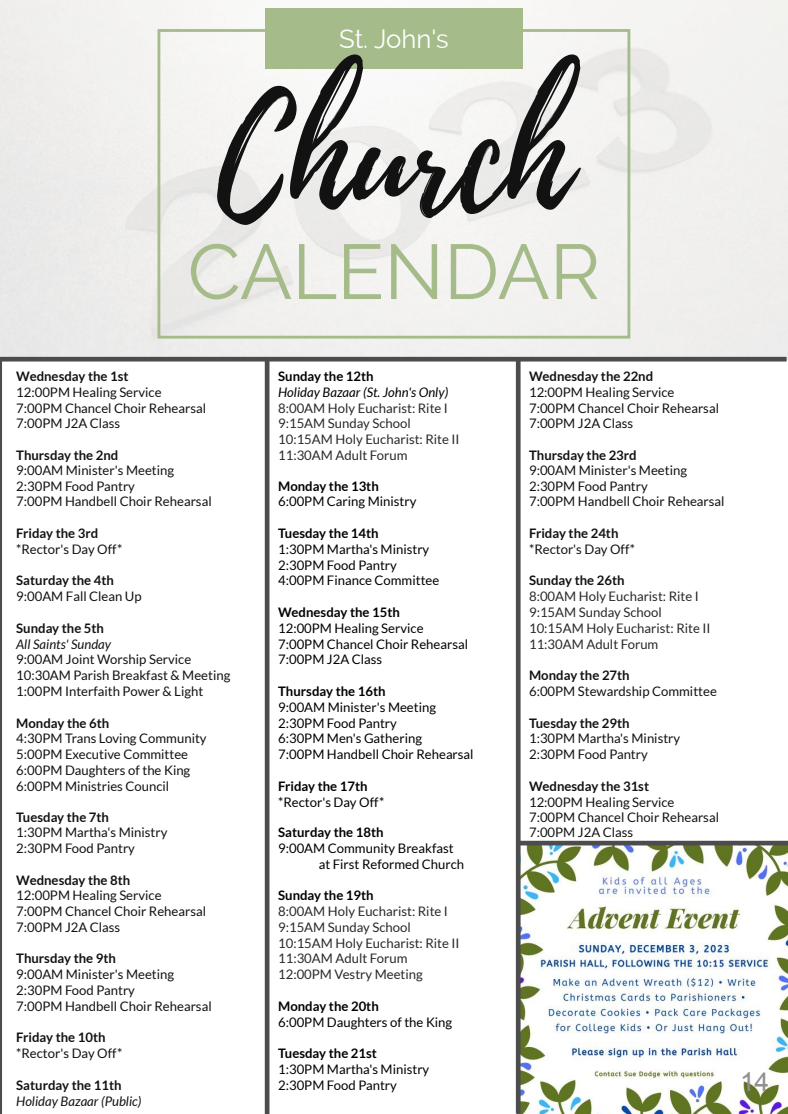
<style>
.page{position:relative;width:788px;height:1114px;background:#fff}
.page>*{position:absolute;margin:0;border:0;box-sizing:border-box;transform-origin:0 0}
.t1{font:146.12px "Playlist Script";color:#121212}
.t2{font:77.38px "Raleway";color:#a5bb8a}
.t3{font:26.25px "Arial";color:#8f8f8f}
.t4{font:25.75px "Raleway";color:#fff}
.t5{font:13.12px/16px "Lato";color:#121212}
.t6{font:13.12px/15.5px "Lato";color:#000}
.t7{font:13.12px/15.8px "Lato";color:#292929}
.t8{font:700 13.12px "Lato";color:#121212}
.t9{font:700 13.12px "Lato";color:#000}
.t10{font:italic 13.12px "Lato";color:#121212}
.t11{font:italic 13.12px "Lato";color:#000}
</style>
<div class="page">
<img style="left:517px;top:845px;width:271px;height:268px">
<img style="left:0;top:0;width:787px;height:359px">
<div style="left:157px;top:29px;width:473px;height:309px;border:3px solid #a5bb8a"></div>
<div style="left:265px;top:8px;width:258px;height:60px;background:#a5bb8a"></div>
<hr style="left:0;top:361px;width:2px;height:751px;background:#4c4c4c">
<hr style="left:265px;top:361px;width:4px;height:751px;background:#4c4c4c">
<hr style="left:516px;top:361px;width:4px;height:750px;background:#4c4c4c">
<hr style="left:0;top:357px;width:784px;height:4px;background:#4c4c4c">
<div style="left:520px;top:840px;width:268px;height:5px;background:#4c4c4c"></div>
<h3 class="t4" style="left:339px;top:24px;width:111px">St. John's</h3>
<h1 class="t1" style="left:217px;top:54px;width:354px">Church</h1>
<h2 class="t2" style="left:187px;top:227px;width:414px">CALENDAR</h2>
<p class="t8" style="left:16px;top:368px;width:114px">Wednesday the 1st</p>
<p class="t5" style="left:16px;top:384px;width:191px;line-height:15.5px">12:00PM Healing Service<br>7:00PM Chancel Choir Rehearsal<br>7:00PM J2A Class</p>
<p class="t8" style="left:16px;top:446px;width:104px">Thursday the 2nd</p>
<p class="t5" style="left:16px;top:462px;width:197px;line-height:15.5px">9:00AM Minister's Meeting<br>2:30PM Food Pantry<br>7:00PM Handbell Choir Rehearsal</p>
<p class="t8" style="left:16px;top:525px;width:84px">Friday the 3rd</p>
<p class="t5" style="left:16px;top:541px;width:108px">*Rector's Day Off*</p>
<p class="t8" style="left:16px;top:572px;width:99px">Saturday the 4th</p>
<p class="t5" style="left:16px;top:588px;width:127px">9:00AM Fall Clean Up</p>
<p class="t8" style="left:16px;top:620px;width:89px">Sunday the 5th</p>
<p class="t10" style="left:16px;top:636px;width:96px">All Saints' Sunday</p>
<p class="t5" style="left:16px;top:651px;width:216px">9:00AM Joint Worship Service<br>10:30AM Parish Breakfast &amp; Meeting<br>1:00PM Interfaith Power &amp; Light</p>
<p class="t8" style="left:16px;top:715px;width:95px">Monday the 6th</p>
<p class="t5" style="left:16px;top:729px;width:192px">4:30PM Trans Loving Community<br>5:00PM Executive Committee<br>6:00PM Daughters of the King<br>6:00PM Ministries Council</p>
<p class="t8" style="left:16px;top:808px;width:94px">Tuesday the 7th</p>
<p class="t5" style="left:16px;top:824px;width:153px">1:30PM Martha's Ministry<br>2:30PM Food Pantry</p>
<p class="t8" style="left:16px;top:872px;width:116px">Wednesday the 8th</p>
<p class="t5" style="left:16px;top:887px;width:191px">12:00PM Healing Service<br>7:00PM Chancel Choir Rehearsal<br>7:00PM J2A Class</p>
<p class="t8" style="left:16px;top:950px;width:101px">Thursday the 9th</p>
<p class="t5" style="left:16px;top:966px;width:197px">9:00AM Minister's Meeting<br>2:30PM Food Pantry<br>7:00PM Handbell Choir Rehearsal</p>
<p class="t8" style="left:16px;top:1029px;width:91px">Friday the 10th</p>
<p class="t5" style="left:16px;top:1044px;width:108px">*Rector's Day Off*</p>
<p class="t8" style="left:16px;top:1076px;width:107px">Saturday the 11th</p>
<p class="t10" style="left:16px;top:1092px;width:127px">Holiday Bazaar (Public)</p>
<p class="t9" style="left:278px;top:368px;width:97px">Sunday the 12th</p>
<p class="t11" style="left:278px;top:384px;width:172px">Holiday Bazaar (St. John's Only)</p>
<p class="t7" style="left:278px;top:400px;width:183px">8:00AM Holy Eucharist: Rite I<br>9:15AM Sunday School<br>10:15AM Holy Eucharist: Rite II<br>11:30AM Adult Forum</p>
<p class="t9" style="left:278px;top:478px;width:102px">Monday the 13th</p>
<p class="t6" style="left:278px;top:493px;width:140px">6:00PM Caring Ministry</p>
<p class="t9" style="left:278px;top:525px;width:102px">Tuesday the 14th</p>
<p class="t6" style="left:278px;top:541px;width:163px">1:30PM Martha's Ministry<br>2:30PM Food Pantry<br>4:00PM Finance Committee</p>
<p class="t9" style="left:278px;top:604px;width:123px">Wednesday the 15th</p>
<p class="t6" style="left:278px;top:620px;width:191px">12:00PM Healing Service<br>7:00PM Chancel Choir Rehearsal<br>7:00PM J2A Class</p>
<p class="t9" style="left:278px;top:683px;width:109px">Thursday the 16th</p>
<p class="t6" style="left:278px;top:699px;width:197px">9:00AM Minister's Meeting<br>2:30PM Food Pantry<br>6:30PM Men's Gathering<br>7:00PM Handbell Choir Rehearsal</p>
<p class="t9" style="left:278px;top:777px;width:91px">Friday the 17th</p>
<p class="t6" style="left:278px;top:793px;width:108px">*Rector's Day Off*</p>
<p class="t9" style="left:278px;top:824px;width:107px">Saturday the 18th</p>
<p class="t6" style="left:319px;top:840px;width:147px;line-height:16px;text-indent:-41px">9:00AM Community Breakfast at First Reformed Church</p>
<p class="t9" style="left:278px;top:887px;width:97px">Sunday the 19th</p>
<p class="t7" style="left:278px;top:903px;width:183px">8:00AM Holy Eucharist: Rite I<br>9:15AM Sunday School<br>10:15AM Holy Eucharist: Rite II<br>11:30AM Adult Forum<br>12:00PM Vestry Meeting</p>
<p class="t9" style="left:278px;top:998px;width:102px">Monday the 20th</p>
<p class="t6" style="left:278px;top:1014px;width:176px">6:00PM Daughters of the King</p>
<p class="t9" style="left:278px;top:1045px;width:100px">Tuesday the 21st</p>
<p class="t6" style="left:278px;top:1060px;width:153px;line-height:16px">1:30PM Martha's Ministry<br>2:30PM Food Pantry</p>
<p class="t8" style="left:529px;top:368px;width:126px">Wednesday the 22nd</p>
<p class="t5" style="left:529px;top:384px;width:191px;line-height:15.5px">12:00PM Healing Service<br>7:00PM Chancel Choir Rehearsal<br>7:00PM J2A Class</p>
<p class="t8" style="left:529px;top:446px;width:109px">Thursday the 23rd</p>
<p class="t5" style="left:529px;top:462px;width:197px;line-height:15.5px">9:00AM Minister's Meeting<br>2:30PM Food Pantry<br>7:00PM Handbell Choir Rehearsal</p>
<p class="t8" style="left:529px;top:525px;width:91px">Friday the 24th</p>
<p class="t5" style="left:529px;top:541px;width:108px">*Rector's Day Off*</p>
<p class="t8" style="left:529px;top:572px;width:97px">Sunday the 26th</p>
<p class="t7" style="left:529px;top:588px;width:183px">8:00AM Holy Eucharist: Rite I<br>9:15AM Sunday School<br>10:15AM Holy Eucharist: Rite II<br>11:30AM Adult Forum</p>
<p class="t8" style="left:529px;top:667px;width:102px">Monday the 27th</p>
<p class="t5" style="left:529px;top:683px;width:189px">6:00PM Stewardship Committee</p>
<p class="t8" style="left:529px;top:715px;width:102px">Tuesday the 29th</p>
<p class="t5" style="left:529px;top:729px;width:153px">1:30PM Martha's Ministry<br>2:30PM Food Pantry</p>
<p class="t8" style="left:529px;top:777px;width:121px">Wednesday the 31st</p>
<p class="t5" style="left:529px;top:793px;width:191px;line-height:15.5px">12:00PM Healing Service<br>7:00PM Chancel Choir Rehearsal<br>7:00PM J2A Class</p>
<h3 class="t3" style="left:740px;top:1067px;width:31px">14</h3>
</div>
